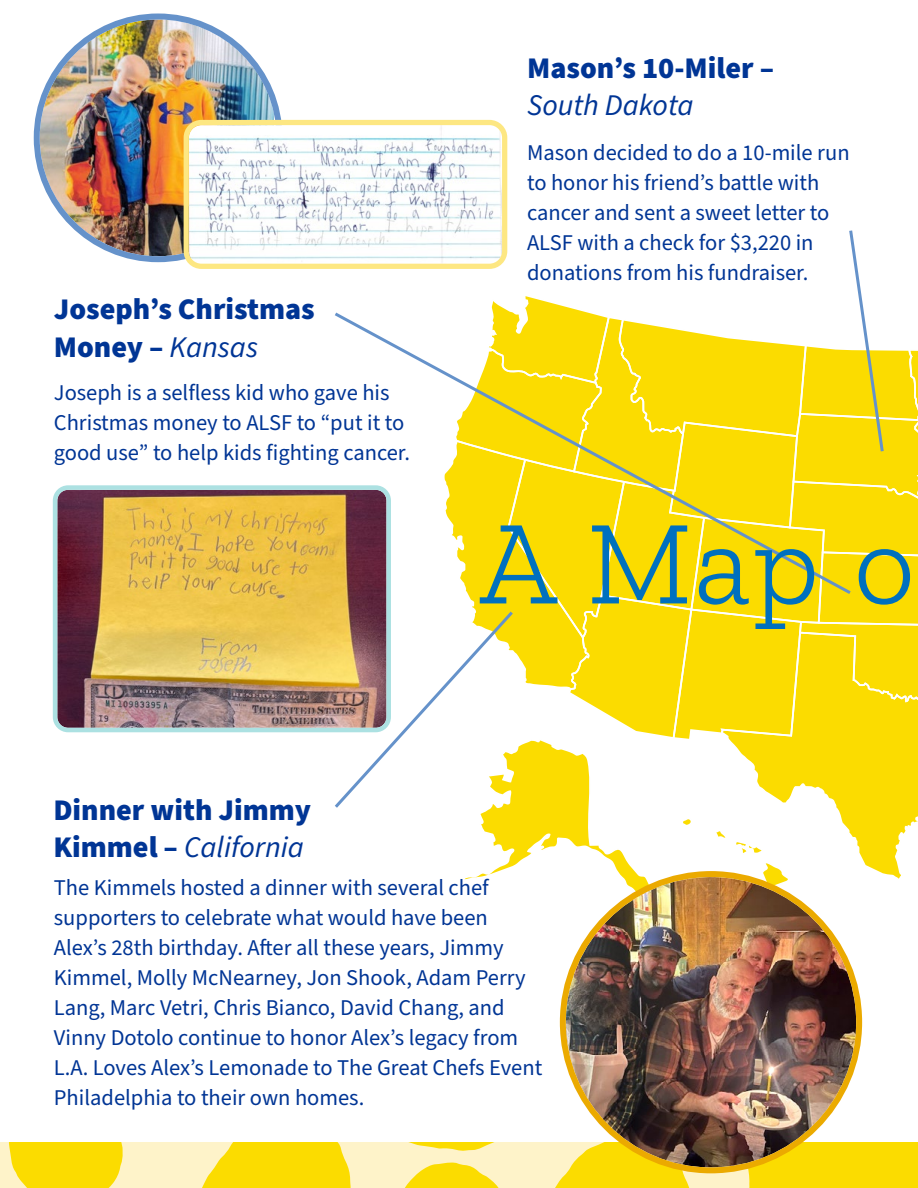
<style>
.page{position:relative;width:918px;height:1188px;background:#fff}
.page>*{position:absolute;margin:0;border:0;box-sizing:border-box;transform-origin:0 0}
.t1{font:300 120px "Zilla Slab";color:#0070be}
.t2{font:900 30px/37.5px "Source Sans Pro";color:#003595}
.t3{font:italic 30px "Source Sans Pro";color:#003595}
.t4{font:22.5px/30px "Source Sans Pro";color:#003595}
.s1{font-weight:400;font-style:italic}
</style>
<div class="page">
<img style="left:40px;top:20px;width:234px;height:236px">
<svg style="left:332px;top:227px;width:586px;height:667px"></svg>
<div style="left:0;top:1143px;width:918px;height:45px;background:#fef3c9"></div>
<div style="left:743px;top:1143px;width:175px;height:45px;background:#fbdc00"></div>
<svg style="left:9px;top:1143px;width:114px;height:45px;background:#fbdd10"></svg>
<svg style="left:202px;top:1143px;width:490px;height:45px"></svg>
<svg style="left:563px;top:874px;width:296px;height:296px;background:#e8aa08"></svg>
<img style="left:566px;top:877px;width:290px;height:290px;border-radius:145px">
<img style="left:58px;top:490px;width:328px;height:237px">
<div style="left:53px;top:485px;width:338px;height:247px;border:4px solid #ace1e2;border-radius:13px"></div>
<img style="left:190px;top:126px;width:311px;height:137px">
<div style="left:184px;top:120px;width:323px;height:149px;border:5px solid #fde782;border-radius:15px"></div>
<h2 class="t2" style="left:527px;top:50px;width:249px">Mason’s 10-Miler –</h2>
<h2 class="t3" style="left:527px;top:85px;width:168px">South Dakota</h2>
<h2 class="t2" style="left:54px;top:291px;width:262px">Joseph’s Christmas<br>Money – <span class="s1">Kansas</span></h2>
<p class="t4" style="left:54px;top:379px;width:358px">Joseph is a selfless kid who gave his<br>Christmas money to ALSF to “put it to good use” to help kids fighting cancer.</p>
<h2 class="t2" style="left:53px;top:792px;width:259px">Dinner with Jimmy<br>Kimmel – <span class="s1">California</span></h2>
<p class="t4" style="left:527px;top:139px;width:324px">Mason decided to do a 10-mile run to honor his friend’s battle with cancer and sent a sweet letter to<br>ALSF with a check for $3,220 in donations from his fundraiser.</p>
<h1 class="t1" style="left:480px;top:498px;width:437px">A Map o</h1>
<p class="t4" style="left:54px;top:874px;width:490px">The Kimmels hosted a dinner with several chef supporters to celebrate what would have been Alex’s 28th birthday. After all these years, Jimmy Kimmel, Molly McNearney, Jon Shook, Adam Perry Lang, Marc Vetri, Chris Bianco, David Chang, and Vinny Dotolo continue to honor Alex’s legacy from L.A. Loves Alex’s Lemonade to The Great Chefs Event Philadelphia to their own homes.</p>
</div>
